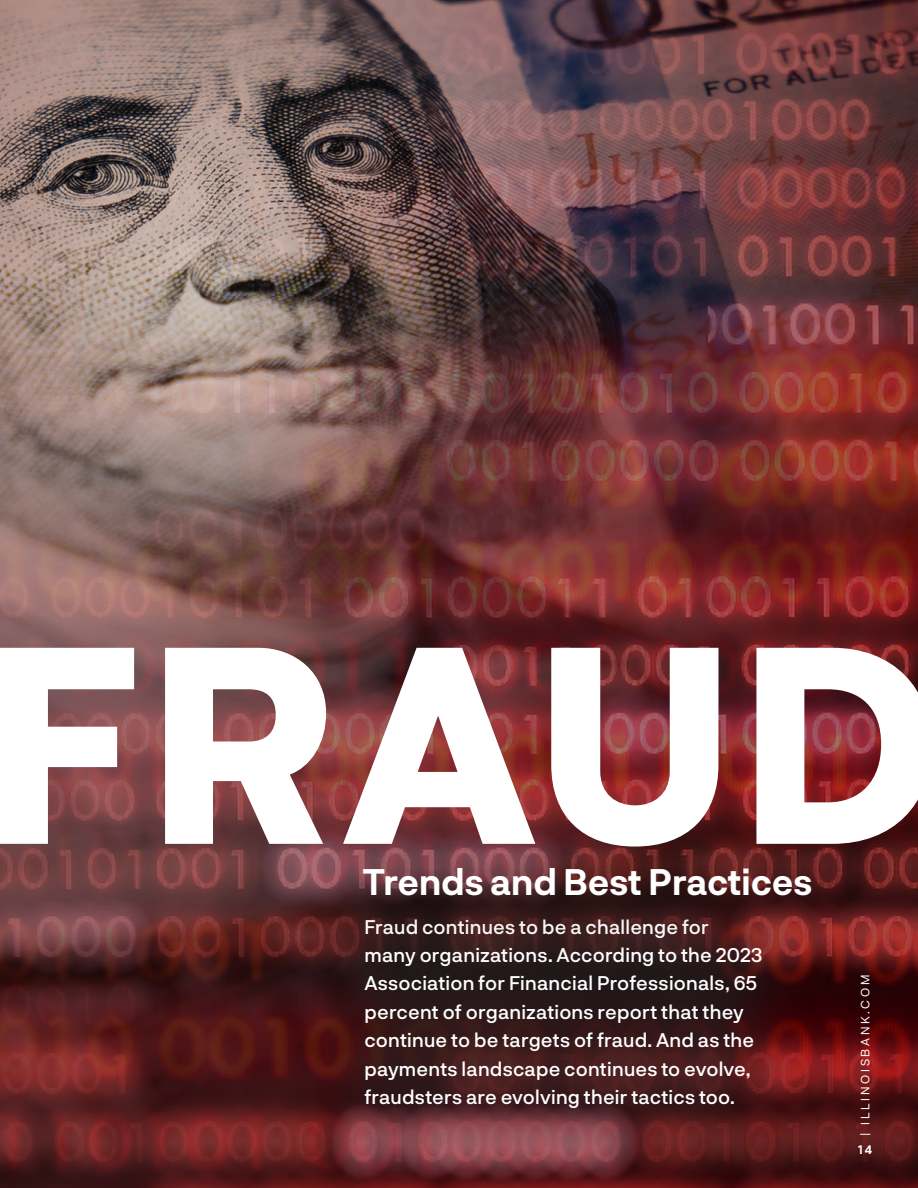
<style>
.page{position:relative;width:918px;height:1188px;background:#fff}
.page>*{position:absolute;margin:0;border:0;box-sizing:border-box;transform-origin:0 0}
.t1{font:700 36px "Neurial Grotesk";color:#fff}
.Body_Copy_-_1st_Line_Text{font:500 19.5px/28.5px "Neurial Grotesk";letter-spacing:.01em;color:#fff}
.t2{font:12px "Neurial Grotesk";letter-spacing:.225em;color:#fff}
.t3{font:700 12px "Neurial Grotesk";color:#fff}
</style>
<div class="page">
<img style="left:0;top:0;width:918px;height:1188px">
<div style="left:309px;top:864px;width:506px;height:298px;background:#231f20;opacity:.88"></div>
<div style="left:320px;top:821px;width:538px;height:124px;background:#231f20;opacity:.88"></div>
<svg style="left:0;top:648px;width:918px;height:199px"></svg>
<p class="t1" style="left:363px;top:856px;width:451px">Trends and Best Practices</p>
<p class="Body_Copy_-_1st_Line_Text" style="left:364px;top:911px;width:399px">Fraud continues to be a challenge for many organizations. According to the 2023<br>Association for Financial Professionals, 65 percent of organizations report that they continue to be targets of fraud. And as the payments landscape continues to evolve, fraudsters are evolving their tactics too.</p>
<p class="t2" style="left:857px;top:1136px;width:163px;rotate:-90deg">| ILLINOISBANK.COM</p>
<p class="t3" style="left:858px;top:1141px;width:15px">14</p>
</div>
